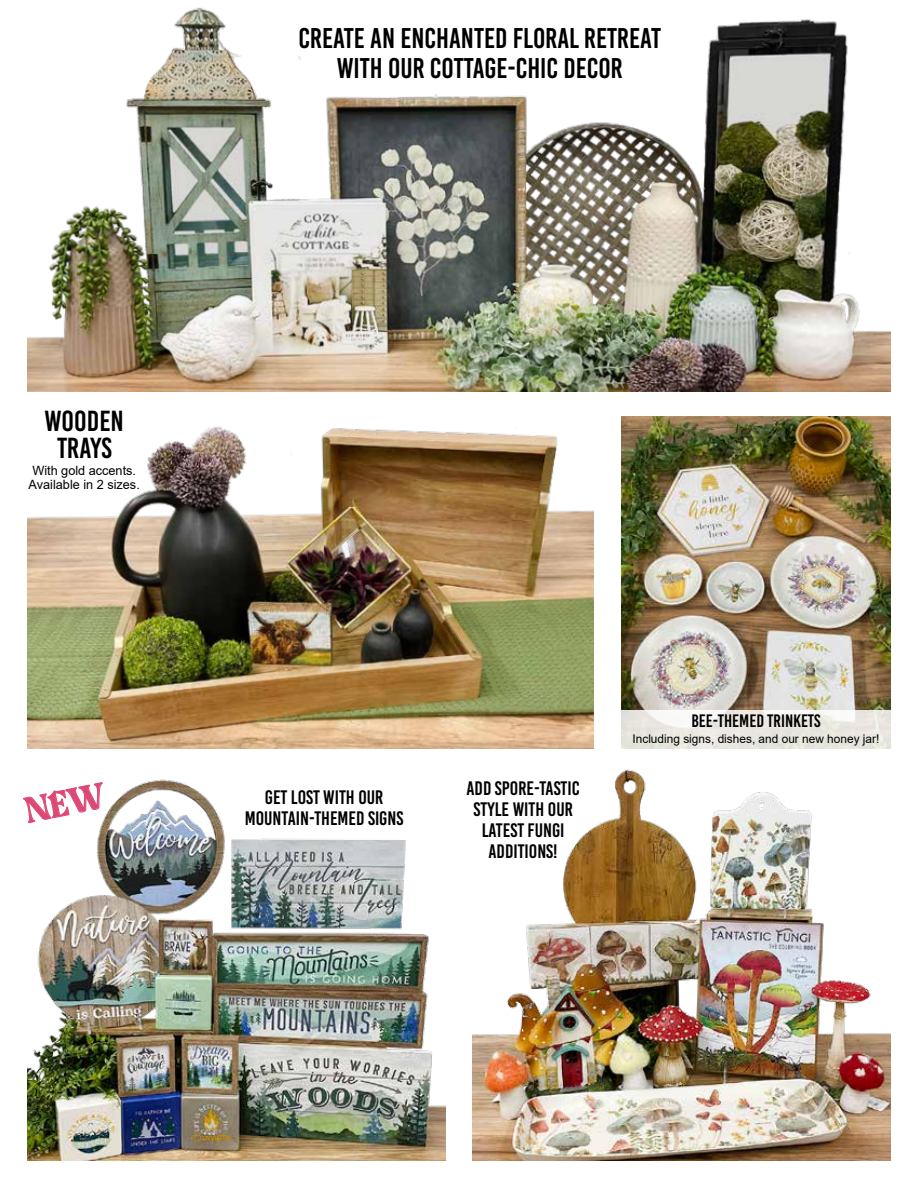
<style>
.page{position:relative;width:918px;height:1188px;background:#fff}
.page>*{position:absolute;margin:0;border:0;box-sizing:border-box;transform-origin:0 0}
.t1{font:28.95px/27px "Bebas Kai";color:#000;text-align:center}
.t2{font:28.5px/30px "Bebas Kai";color:#000;text-align:center}
.t3{font:19.5px/21px "Bebas Kai";color:#000;text-align:center}
.t4{font:18px "Bebas Kai";color:#000}
.t5{font:12.9px/14.1px "Arial";color:#000}
.t6{font:12px "Arial";color:#000}
</style>
<div class="page">
<img style="left:472px;top:769px;width:419px;height:392px">
<img style="left:27px;top:426px;width:567px;height:322px">
<img style="left:27px;top:7px;width:864px;height:385px">
<img style="left:27px;top:779px;width:419px;height:382px">
<img style="left:621px;top:417px;width:270px;height:293px">
<svg style="left:621px;top:710px;width:270px;height:38px;fill:#eae7e1"></svg>
<svg style="left:27px;top:783px;width:80px;height:40px"></svg>
<h2 class="t2" style="left:299px;top:24px;width:364px">CREATE AN ENCHANTED FLORAL RETREAT<br>WITH OUR COTTAGE-CHIC DECOR</h2>
<h1 class="t1" style="left:45px;top:408px;width:81px">WOODEN<br>TRAYS</h1>
<p class="t5" style="left:29px;top:463px;width:113px">With gold accents.<br>Available in 2 sizes.</p>
<p class="t3" style="left:265px;top:787px;width:120px">GET LOST WITH OUR</p>
<p class="t3" style="left:245px;top:808px;width:160px">MOUNTAIN-THEMED SIGNS</p>
<p class="t3" style="left:467px;top:778px;width:115px">ADD SPORE-TASTIC<br>STYLE WITH OUR<br>LATEST FUNGI<br>ADDITIONS!</p>
<p class="t4" style="left:691px;top:711px;width:131px">BEE-THEMED TRINKETS</p>
<p class="t6" style="left:633px;top:730px;width:248px">Including signs, dishes, and our new honey jar!</p>
</div>
